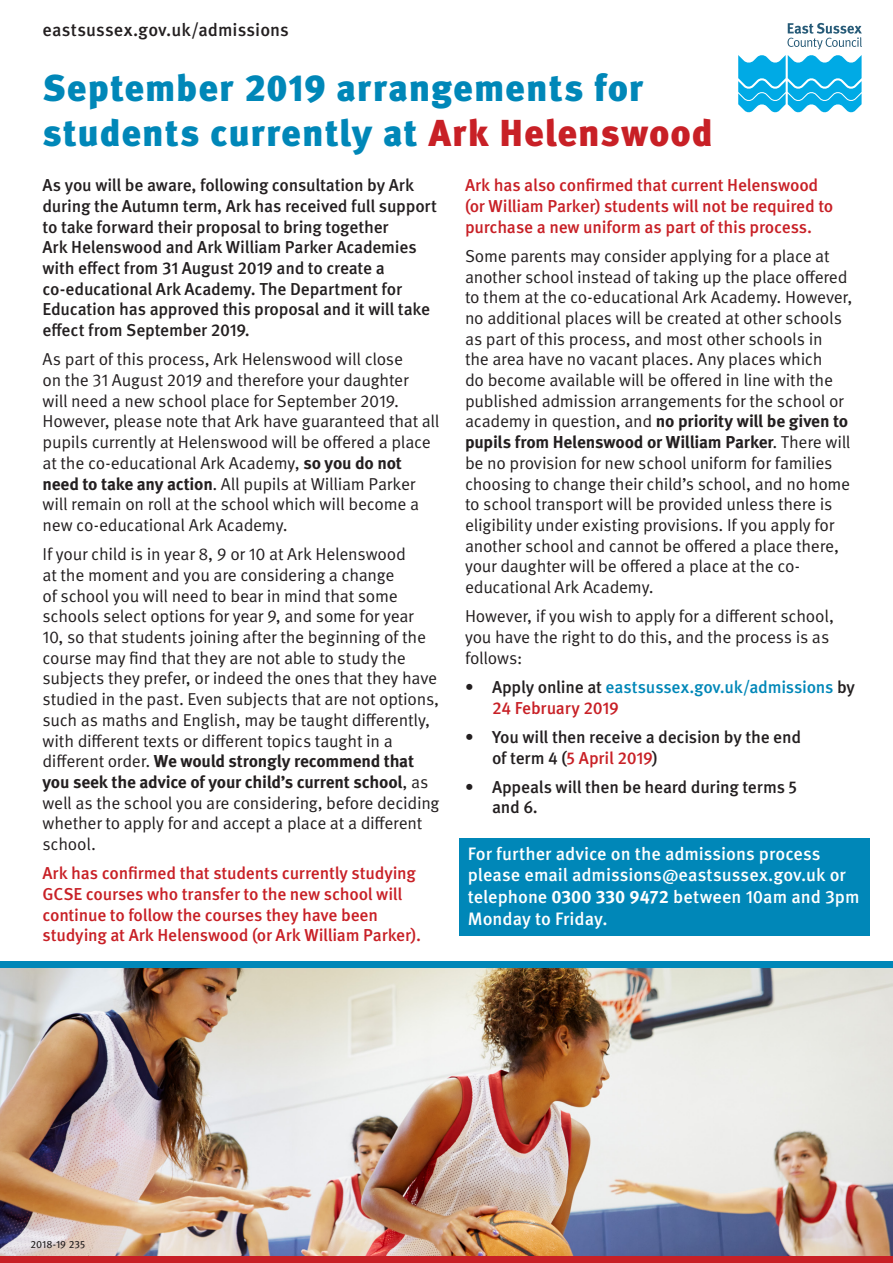
<style>
.page{position:relative;width:893px;height:1263px;background:#fff}
.page>*{position:absolute;margin:0;border:0;box-sizing:border-box;transform-origin:0 0}
.t1{font:900 37.5px/45px "Meta Pro";letter-spacing:.02em;color:#0087b8}
.t2{font:500 18px/21.6px "Meta Pro";color:#fff}
.t3{font:500 18px "Meta Pro";letter-spacing:.005em;color:#231f20}
.t4{font:17.25px/20.7px "Meta Pro";letter-spacing:-.015em;color:#231f20}
.t5{font:500 17.25px/20.7px "Meta Pro";letter-spacing:-.015em;color:#231f20}
.t6{font:500 17.25px/20.7px "Meta Pro";letter-spacing:-.015em;color:#c82026}
.t7{font:500 17.25px/20.7px "Meta Pro";letter-spacing:-.015em;color:#0087b8}
.t8{font:10.5px "Meta Pro";letter-spacing:.005em;color:#231f20}
.s1{color:#c82026}
.s2{font-weight:700}
.s3{color:#231f20}
</style>
<div class="page">
<img style="left:0;top:967px;width:893px;height:289px">
<div style="left:0;top:961px;width:893px;height:6px;background:#0087b8"></div>
<div style="left:0;top:1256px;width:893px;height:7px;background:#c82026"></div>
<svg style="left:738px;top:23px;width:124px;height:89px"></svg>
<div style="left:459px;top:838px;width:411px;height:97px;background:#0087b8"></div>
<p class="t3" style="left:43px;top:19px;width:248px">eastsussex.gov.uk/admissions</p>
<p class="t1" style="left:43px;top:66px;width:672px">September 2019 arrangements for students currently at <span class="s1">Ark Helenswood</span></p>
<p class="t5" style="left:43px;top:175px;width:396px">As you will be aware, following consultation by Ark during the Autumn term, Ark has received full support to take forward their proposal to bring together<br>Ark Helenswood and Ark William Parker Academies with effect from 31 August 2019 and to create a co-educational Ark Academy. The Department for Education has approved this proposal and it will take effect from September 2019.</p>
<p class="t4" style="left:43px;top:349px;width:398px">As part of this process, Ark Helenswood will close<br>on the 31 August 2019 and therefore your daughter<br>will need a new school place for September 2019.<br>However, please note that Ark have guaranteed that all pupils currently at Helenswood will be offered a place at the co-educational Ark Academy, <span class="s2">so you do not need to take any action</span>. All pupils at William Parker will remain on roll at the school which will become a new co-educational Ark Academy.</p>
<p class="t4" style="left:43px;top:544px;width:398px">If your child is in year 8, 9 or 10 at Ark Helenswood<br>at the moment and you are considering a change<br>of school you will need to bear in mind that some schools select options for year 9, and some for year<br>10, so that students joining after the beginning of the course may find that they are not able to study the subjects they prefer, or indeed the ones that they have studied in the past. Even subjects that are not options, such as maths and English, may be taught differently, with different texts or different topics taught in a different order. <span class="s2">We would strongly recommend that you seek the advice of your child’s current school</span>, as well as the school you are considering, before deciding whether to apply for and accept a place at a different school.</p>
<p class="t6" style="left:43px;top:863px;width:380px">Ark has confirmed that students currently studying GCSE courses who transfer to the new school will continue to follow the courses they have been studying at Ark Helenswood (or Ark William Parker).</p>
<p class="t6" style="left:465px;top:175px;width:370px">Ark has also confirmed that current Helenswood (or William Parker) students will not be required to purchase a new uniform as part of this process.</p>
<p class="t4" style="left:465px;top:246px;width:389px">Some parents may consider applying for a place at another school instead of taking up the place offered to them at the co-educational Ark Academy. However, no additional places will be created at other schools as part of this process, and most other schools in<br>the area have no vacant places. Any places which<br>do become available will be offered in line with the published admission arrangements for the school or academy in question, and <span class="s2">no priority will be given to pupils from Helenswood or William Parker</span>. There will be no provision for new school uniform for families choosing to change their child’s school, and no home to school transport will be provided unless there is eligibility under existing provisions. If you apply for another school and cannot be offered a place there, your daughter will be offered a place at the co&shy;educational Ark Academy.</p>
<p class="t4" style="left:465px;top:606px;width:371px">However, if you wish to apply for a different school, you have the right to do this, and the process is as follows:</p>
<p class="t7" style="left:492px;top:677px;width:365px;text-indent:-27px"><span class="s3">• Apply online at</span> eastsussex.gov.uk/admissions <span class="s3">by<br></span><span class="s1">24 February 2019</span></p>
<p class="t5" style="left:492px;top:727px;width:311px;text-indent:-27px">• You will then receive a decision by the end of term 4 (<span class="s1">5 April 2019</span>)</p>
<p class="t5" style="left:492px;top:777px;width:307px;text-indent:-27px">• Appeals will then be heard during terms 5 and 6.</p>
<p class="t2" style="left:468px;top:843px;width:393px">For further advice on the admissions process please email admissions@eastsussex.gov.uk or telephone <span class="s2">0300 330 9472</span> between 10am and 3pm Monday to Friday.</p>
<p class="t8" style="left:30px;top:1238px;width:56px">2018-19 235</p>
</div>
